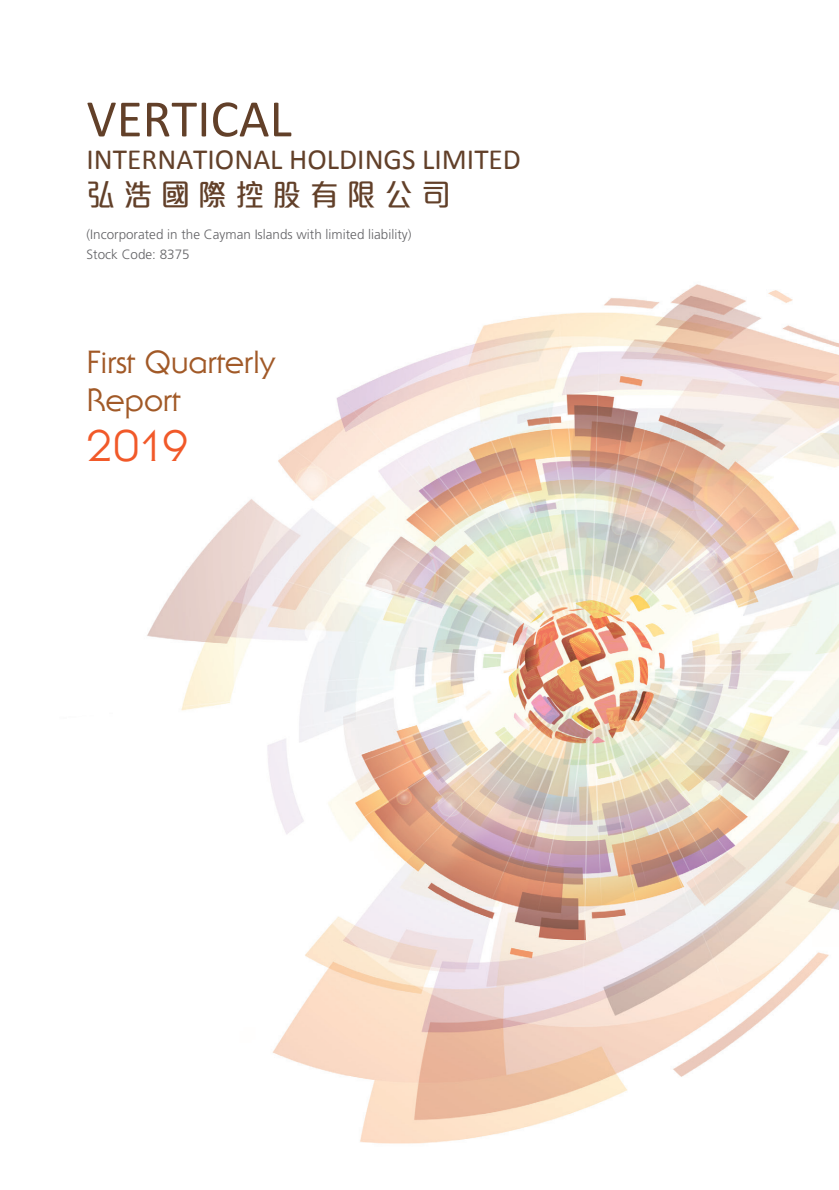
<style>
.page{position:relative;width:839px;height:1190px;background:#fff}
.page>*{position:absolute;margin:0;border:0;box-sizing:border-box;transform-origin:0 0}
.t1{font:53px "Calibri";color:#624029}
.t2{font:43.4px "Serif Gothic Std";color:#f15929}
.t3{font:31.4px/37.6px "Serif Gothic Std";color:#a15927}
.t4{font:500 30.2px "M Elle HK";letter-spacing:.3em;color:#624029;scale:.95 1}
.t5{font:29.4px "Calibri";color:#624029}
.t6{font:300 13.4px "Frutiger LT Std";color:#636366}
</style>
<div class="page">
<img style="left:147px;top:284px;width:692px;height:860px">
<h1 class="t1" style="left:87px;top:85px;width:207px">VERTICAL</h1>
<h3 class="t5" style="left:87px;top:141px;width:436px">INTERNATIONAL HOLDINGS LIMITED</h3>
<h3 class="t4" style="left:87px;top:180px;width:384px">弘浩國際控股有限公司</h3>
<p class="t6" style="left:87px;top:227px;width:326px">(Incorporated in the Cayman Islands with limited liability)</p>
<p class="t6" style="left:87px;top:247px;width:105px">Stock Code: 8375</p>
<h3 class="t3" style="left:87px;top:343px;width:191px">First Quarterly<br>Report</h3>
<h2 class="t2" style="left:87px;top:419px;width:103px">2019</h2>
</div>
